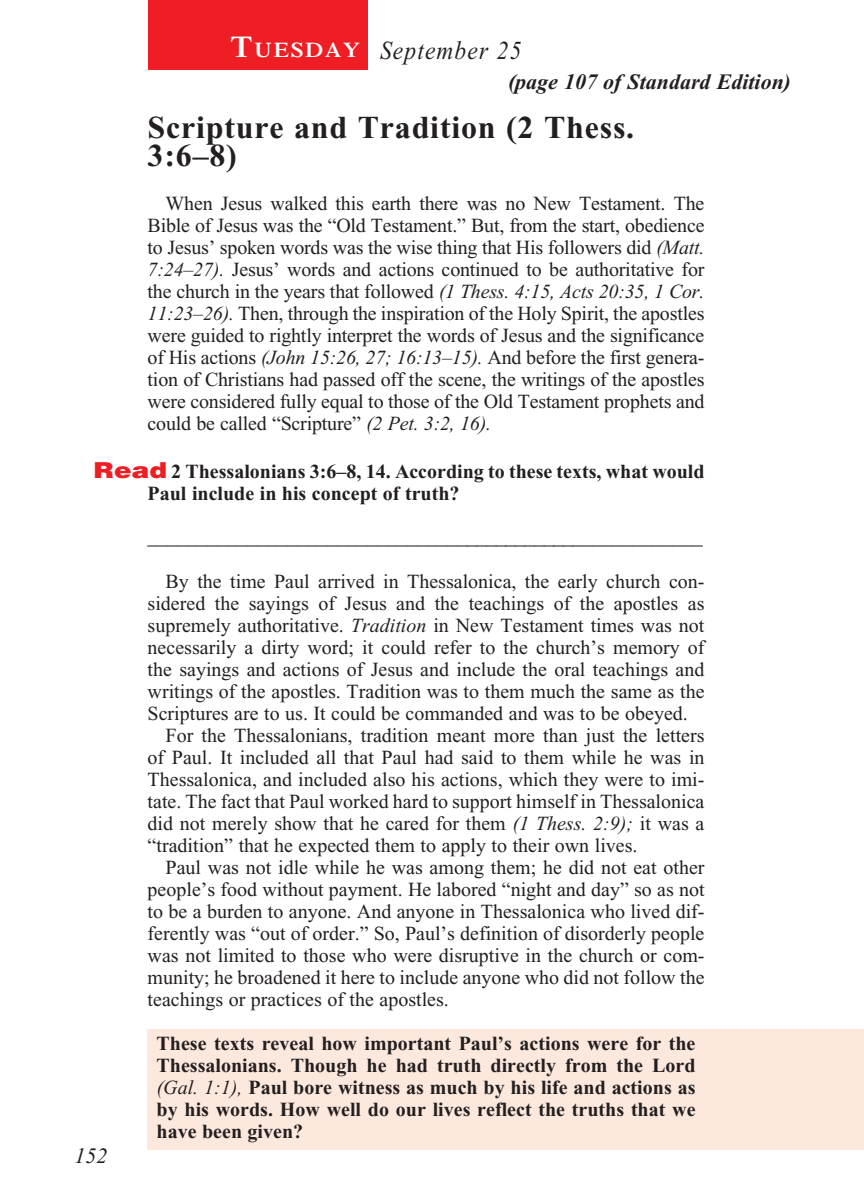
<style>
.page{position:relative;width:864px;height:1188px;background:#fff}
.page>*{position:absolute;margin:0;border:0;box-sizing:border-box;transform-origin:0 0}
.t1{font:700 32px/28px "Times New Roman";letter-spacing:.025em;color:#231f20}
.t2{font:italic 26px "Times New Roman";letter-spacing:.05em;color:#231f20;scale:.9 1}
.t3{font:italic 700 22px "Times New Roman";color:#231f20}
.t4{font:italic 22px "Times New Roman";color:#231f20}
.t5{font:20px/22px "Times New Roman";color:#231f20;text-align:justify}
.t6{font:700 20px/22px "Times New Roman";color:#231f20}
.s1{font-family:"Times";font-weight:600;font-style:normal;font-size:30px;color:#fff}
.s2{font-family:"Times";font-weight:600;font-style:normal;font-size:21px;color:#fff}
.s3{font-style:italic}
.s4{font-family:"Helvetica";font-weight:900;font-size:22px;color:#ee1e24}
.s5{font-weight:400;font-style:italic}
</style>
<div class="page">
<div style="left:147px;top:1029px;width:717px;height:120px;background:#fde8dd"></div>
<div style="left:148px;top:0;width:220px;height:70px;background:#ee1e24"></div>
<h2 class="t2" style="left:231px;top:36px;width:325px"><span class="s1">T</span><span class="s2">UESDAY</span> September 25</h2>
<p class="t3" style="left:508px;top:69px;width:285px">(page 107 of Standard Edition)</p>
<h1 class="t1" style="left:148px;top:113px;width:488px">Scripture and Tradition (2 Thess.<br>3:6–8)</h1>
<p class="t5" style="left:148px;top:192px;width:558px;text-indent:18px">When Jesus walked this earth there was no New Testament. The Bible of Jesus was the “Old Testament.” But, from the start, obedience to Jesus’ spoken words was the wise thing that His followers did <span class="s3">(Matt.<br>7:24–27).</span> Jesus’ words and actions continued to be authoritative for the church in the years that followed <span class="s3">(1 Thess. 4:15, Acts 20:35, 1 Cor.<br>11:23–26).</span> Then, through the inspiration of the Holy Spirit, the apostles were guided to rightly interpret the words of Jesus and the significance of His actions <span class="s3">(John 15:26, 27; 16:13–15).</span> And before the first genera&shy;tion of Christians had passed off the scene, the writings of the apostles were considered fully equal to those of the Old Testament prophets and could be called “Scripture” <span class="s3">(2 Pet. 3:2, 16).</span></p>
<p class="t6" style="left:148px;top:460px;width:558px;text-indent:-54px"><span class="s4">Read</span> 2 Thessalonians 3:6–8, 14. According to these texts, what would<br>Paul include in his concept of truth?</p>
<p class="t4" style="left:74px;top:1144px;width:34px">152</p>
<p class="t6" style="left:148px;top:526px;width:557px">________________________________________________________</p>
<p class="t5" style="left:166px;top:570px;width:540px">By the time Paul arrived in Thessalonica, the early church con-</p>
<p class="t5" style="left:148px;top:592px;width:558px">sidered the sayings of Jesus and the teachings of the apostles as</p>
<p class="t5" style="left:148px;top:614px;width:558px">supremely authoritative. <span class="s3">Tradition</span> in New Testament times was not</p>
<p class="t5" style="left:148px;top:636px;width:558px">necessarily a dirty word; it could refer to the church’s memory of</p>
<p class="t5" style="left:148px;top:658px;width:558px">the sayings and actions of Jesus and include the oral teachings and</p>
<p class="t5" style="left:148px;top:680px;width:558px">writings of the apostles. Tradition was to them much the same as the</p>
<p class="t5" style="left:148px;top:702px;width:542px">Scriptures are to us. It could be commanded and was to be obeyed.</p>
<p class="t5" style="left:166px;top:724px;width:540px">For the Thessalonians, tradition meant more than just the letters</p>
<p class="t5" style="left:148px;top:746px;width:558px">of Paul. It included all that Paul had said to them while he was in</p>
<p class="t5" style="left:148px;top:768px;width:558px">Thessalonica, and included also his actions, which they were to imi-</p>
<p class="t5" style="left:148px;top:790px;width:558px">tate. The fact that Paul worked hard to support himself in Thessalonica</p>
<p class="t5" style="left:148px;top:812px;width:558px">did not merely show that he cared for them <span class="s3">(1 Thess. 2:9);</span> it was a</p>
<p class="t5" style="left:148px;top:834px;width:491px">“tradition” that he expected them to apply to their own lives.</p>
<p class="t5" style="left:166px;top:856px;width:540px">Paul was not idle while he was among them; he did not eat other</p>
<p class="t5" style="left:148px;top:878px;width:558px">people’s food without payment. He labored “night and day” so as not</p>
<p class="t5" style="left:148px;top:900px;width:559px">to be a burden to anyone. And anyone in Thessalonica who lived dif-</p>
<p class="t5" style="left:148px;top:922px;width:558px">ferently was “out of order.” So, Paul’s definition of disorderly people</p>
<p class="t5" style="left:148px;top:944px;width:558px">was not limited to those who were disruptive in the church or com-</p>
<p class="t5" style="left:148px;top:966px;width:558px">munity; he broadened it here to include anyone who did not follow the</p>
<p class="t5" style="left:148px;top:988px;width:303px">teachings or practices of the apostles.</p>
<p class="t6" style="left:157px;top:1032px;width:540px;text-align:justify">These texts reveal how important Paul’s actions were for the Thessalonians. Though he had truth directly from the Lord <span class="s5">(Gal. 1:1),</span> Paul bore witness as much by his life and actions as by his words. How well do our lives reflect the truths that we have been given?</p>
</div>
